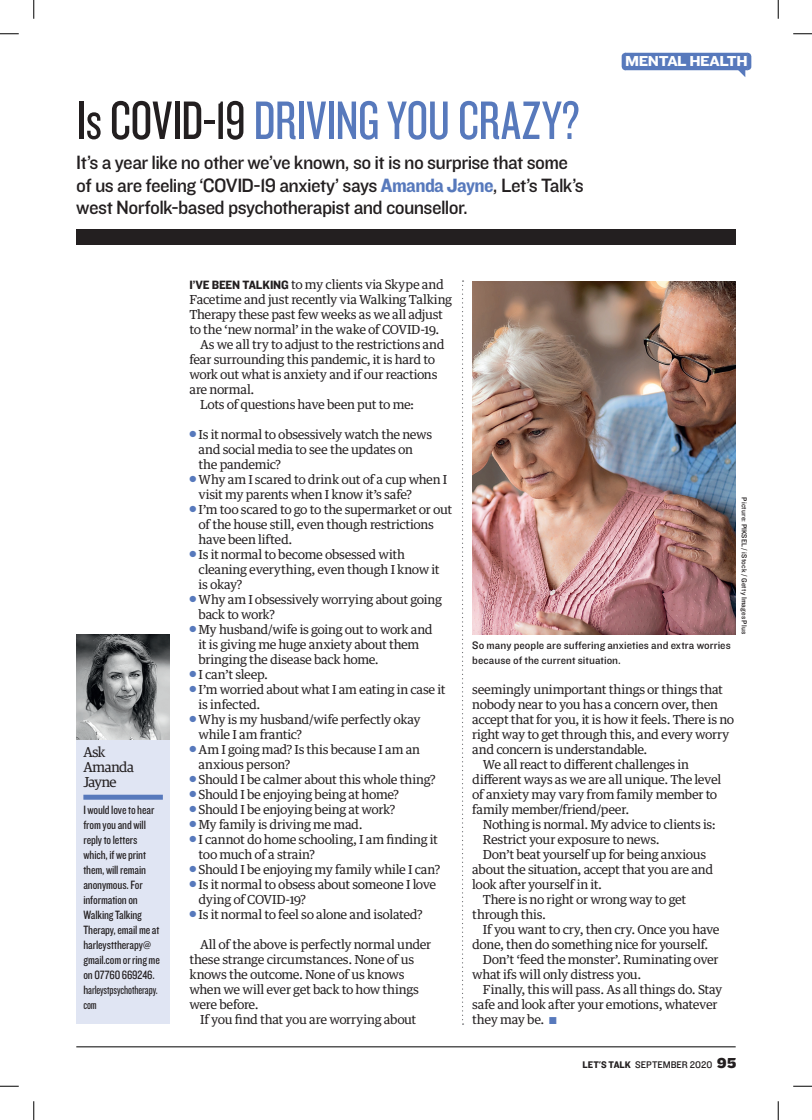
<style>
.page{position:relative;width:812px;height:1120px;background:#fff}
.page>*{position:absolute;margin:0;border:0;box-sizing:border-box;transform-origin:0 0}
.t1{font:56.25px "Jltrgg Knockout 28 Junior Feathrwt";letter-spacing:-.005em;color:#5779bc}
.t2{font:20px/22.5px "Njwkyh Knockout 31 Junior Middlewt";letter-spacing:-.03em;color:#231f20}
.t3{font:15px "Bqhxym Knockout 52 Cruiserweight";letter-spacing:-.03em;color:#fff}
.t4{font:14.38px/15px "Mxkmnw Guardian Egyp";letter-spacing:-.025em;color:#231f20}
.t5{font:12.5px/15px "Xvrpml Guardian Text Egyp";letter-spacing:-.03em;color:#231f20}
.t6{font:12.5px/15px "Kpkrcp Knockout 29 Junior Ltweight";letter-spacing:-.01em;color:#231f20}
.t7{font:12.5px "Xvrpml Guardian Text Egyp";letter-spacing:-.01em;color:#231f20}
.t8{font:12.5px/15px "Jltrgg Knockout 28 Junior Feathrwt";letter-spacing:-.01em;color:#231f20}
.t9{font:11.25px/15px "Njwkyh Knockout 31 Junior Middlewt";letter-spacing:.005em;color:#231f20}
.t10{font:10px "Njwkyh Knockout 31 Junior Middlewt";letter-spacing:-.005em;color:#231f20}
.t11{font:7.5px "Njwkyh Knockout 31 Junior Middlewt";letter-spacing:.015em;color:#231f20}
.s1{color:#231f20}
.s2{font-family:"Jrqtnq Knockout 51 Middleweight";color:#5779bc}
.s3{font-family:"Kpkrcp Knockout 29 Junior Ltweight"}
.s4{font-family:"Jrqtnq Knockout 51 Middleweight"}
.s5{color:#5779bc}
.s6{font-family:"Pnrwrj Knockout 72 Full Cruiserwt";font-size:15px}
</style>
<div class="page">
<hr style="left:76px;top:1046px;width:659px;height:1px;background:#000">
<div style="left:76px;top:739px;width:94px;height:284px;background:#e0e5f3"></div>
<div style="left:83px;top:795px;width:80px;height:5px;background:#5779bc"></div>
<svg style="left:462px;top:280px;width:1px;height:745px"></svg>
<div style="left:76px;top:229px;width:659px;height:15px;background:#231f20"></div>
<img style="left:76px;top:634px;width:94px;height:105px">
<img style="left:472px;top:281px;width:263px;height:353px">
<div style="left:624px;top:53px;width:123px;height:17px;background:#5779bc"></div>
<svg style="left:621px;top:53px;width:3px;height:17px"></svg>
<svg style="left:736px;top:53px;width:15px;height:24px"></svg>
<svg style="left:0;top:33px;width:19px;height:2px"></svg>
<svg style="left:793px;top:33px;width:19px;height:2px"></svg>
<svg style="left:0;top:1085px;width:19px;height:2px"></svg>
<svg style="left:793px;top:1085px;width:19px;height:2px"></svg>
<svg style="left:33px;top:0;width:2px;height:19px"></svg>
<svg style="left:33px;top:1101px;width:2px;height:19px"></svg>
<svg style="left:777px;top:0;width:2px;height:19px"></svg>
<svg style="left:777px;top:1101px;width:2px;height:19px"></svg>
<h1 class="t1" style="left:76px;top:102px;width:504px"><span class="s1">Is COVID-19</span> DRIVING YOU CRAZY?</h1>
<h2 class="t2" style="left:76px;top:152px;width:509px">It’s a year like no other we’ve known, so it is no surprise that some of us are feeling ‘COVID-19 anxiety’ says <span class="s2">Amanda Jayne</span>, Let’s Talk’s west Norfolk-based psychotherapist and counsellor.</h2>
<p class="t3" style="left:625px;top:56px;width:124px">MENTAL HEALTH</p>
<p class="t4" style="left:83px;top:744px;width:52px">Ask<br>Amanda<br>Jayne</p>
<p class="t6" style="left:83px;top:803px;width:78px">I would love to hear from you and will reply to letters which, if we print them, will remain anonymous. For information on<br>Walking Talking<br>Therapy, email me at harleysttherapy@ gmail.com or ring me on 07760 669246.</p>
<p class="t8" style="left:83px;top:984px;width:76px"><span class="s3">h</span>arleystpsychotherapy. com</p>
<p class="t5" style="left:189px;top:278px;width:264px"><span class="s4">I’VE BEEN TALKING</span> to my clients via Skype and Facetime and just recently via Walking Talking Therapy these past few weeks as we all adjust to the ‘new normal’ in the wake of COVID-19.</p>
<p class="t5" style="left:200px;top:338px;width:246px">As we all try to adjust to the restrictions and</p>
<p class="t5" style="left:189px;top:353px;width:247px">fear surrounding this pandemic, it is hard to</p>
<p class="t5" style="left:189px;top:368px;width:249px">work out what is anxiety and if our reactions</p>
<p class="t5" style="left:189px;top:383px;width:66px">are normal.</p>
<p class="t5" style="left:200px;top:398px;width:216px">Lots of questions have been put to me:</p>
<p class="t5" style="left:199px;top:428px;width:235px;text-indent:-9px"><sup>●</sup> Is it normal to obsessively watch the news and social media to see the updates on the pandemic?</p>
<p class="t5" style="left:199px;top:473px;width:250px;text-indent:-9px"><sup>●</sup> Why am I scared to drink out of a cup when I visit my parents when I know it’s safe?</p>
<p class="t5" style="left:199px;top:503px;width:255px;text-indent:-9px"><sup>●</sup> I’m too scared to go to the supermarket or out of the house still, even though restrictions have been lifted.</p>
<p class="t5" style="left:199px;top:548px;width:242px;text-indent:-9px"><sup>●</sup> Is it normal to become obsessed with cleaning everything, even though I know it is okay?</p>
<p class="t5" style="left:199px;top:593px;width:245px;text-indent:-9px"><sup>●</sup> Why am I obsessively worrying about going back to work?</p>
<p class="t5" style="left:199px;top:623px;width:235px;text-indent:-9px"><sup>●</sup> My husband/wife is going out to work and it is giving me huge anxiety about them bringing the disease back home.</p>
<p class="t5" style="left:189px;top:668px;width:80px"><sup>●</sup> I can’t sleep.</p>
<p class="t5" style="left:199px;top:683px;width:248px;text-indent:-9px"><sup>●</sup> I’m worried about what I am eating in case it is infected.</p>
<p class="t5" style="left:199px;top:713px;width:223px;text-indent:-9px"><sup>●</sup> Why is my husband/wife perfectly okay while I am frantic?</p>
<p class="t5" style="left:199px;top:743px;width:223px;text-indent:-9px"><sup>●</sup> Am I going mad? Is this because I am an anxious person?</p>
<p class="t5" style="left:189px;top:773px;width:248px"><sup>●</sup> Should I be calmer about this whole thing?</p>
<p class="t5" style="left:189px;top:788px;width:211px"><sup>●</sup> Should I be enjoying being at home?</p>
<p class="t5" style="left:189px;top:803px;width:207px"><sup>●</sup> Should I be enjoying being at work?</p>
<p class="t5" style="left:189px;top:818px;width:175px"><sup>●</sup> My family is driving me mad.</p>
<p class="t5" style="left:199px;top:833px;width:241px;text-indent:-9px"><sup>●</sup> I cannot do home schooling, I am finding it too much of a strain?</p>
<p class="t5" style="left:189px;top:863px;width:252px"><sup>●</sup> Should I be enjoying my family while I can?</p>
<p class="t5" style="left:199px;top:878px;width:239px;text-indent:-9px"><sup>●</sup> Is it normal to obsess about someone I love dying of COVID-19?</p>
<p class="t5" style="left:189px;top:908px;width:235px"><sup>●</sup> Is it normal to feel so alone and isolated?</p>
<p class="t5" style="left:189px;top:938px;width:243px;text-indent:11px">All of the above is perfectly normal under these strange circumstances. None of us knows the outcome. None of us knows when we will ever get back to how things were before.</p>
<p class="t5" style="left:200px;top:1013px;width:218px">If you find that you are worrying about</p>
<p class="t9" style="left:472px;top:638px;width:260px">So many people are suffering anxieties and extra worries because of the current situation.</p>
<p class="t11" style="left:747px;top:497px;width:138px;rotate:90deg">Picture: PIKSEL / iStock / Getty Images Plus</p>
<p class="t5" style="left:472px;top:683px;width:252px">seemingly unimportant things or things that</p>
<p class="t5" style="left:472px;top:698px;width:247px">nobody near to you has a concern over, then</p>
<p class="t5" style="left:472px;top:713px;width:263px">accept that for you, it is how it feels. There is no</p>
<p class="t5" style="left:472px;top:728px;width:258px">right way to get through this, and every worry</p>
<p class="t5" style="left:472px;top:743px;width:177px">and concern is understandable.</p>
<p class="t5" style="left:483px;top:758px;width:208px">We all react to different challenges in</p>
<p class="t5" style="left:472px;top:773px;width:250px">different ways as we are all unique. The level</p>
<p class="t5" style="left:472px;top:788px;width:246px">of anxiety may vary from family member to</p>
<p class="t5" style="left:472px;top:803px;width:158px">family member/friend/peer.</p>
<p class="t5" style="left:483px;top:818px;width:234px">Nothing is normal. My advice to clients is:</p>
<p class="t5" style="left:483px;top:833px;width:178px">Restrict your exposure to news.</p>
<p class="t5" style="left:483px;top:848px;width:225px">Don’t beat yourself up for being anxious</p>
<p class="t5" style="left:472px;top:863px;width:242px">about the situation, accept that you are and</p>
<p class="t5" style="left:472px;top:878px;width:131px">look after yourself in it.</p>
<p class="t5" style="left:483px;top:893px;width:205px">There is no right or wrong way to get</p>
<p class="t7" style="left:472px;top:909px;width:75px">through this.</p>
<p class="t5" style="left:483px;top:923px;width:238px">If you want to cry, then cry. Once you have</p>
<p class="t5" style="left:472px;top:938px;width:238px">done, then do something nice for yourself.</p>
<p class="t5" style="left:483px;top:953px;width:237px">Don’t ‘feed the monster’. Ruminating over</p>
<p class="t5" style="left:472px;top:968px;width:171px">what ifs will only distress you.</p>
<p class="t7" style="left:483px;top:984px;width:241px">Finally, this will pass. As all things do. Stay</p>
<p class="t5" style="left:472px;top:998px;width:247px">safe and look after your emotions, whatever</p>
<p class="t5" style="left:472px;top:1013px;width:86px">they may be. <span class="s5">■</span></p>
<p class="t10" style="left:582px;top:1061px;width:155px"><span class="s4">LET'S TALK</span> SEPTEMBER 2020 <span class="s6">95</span></p>
</div>
